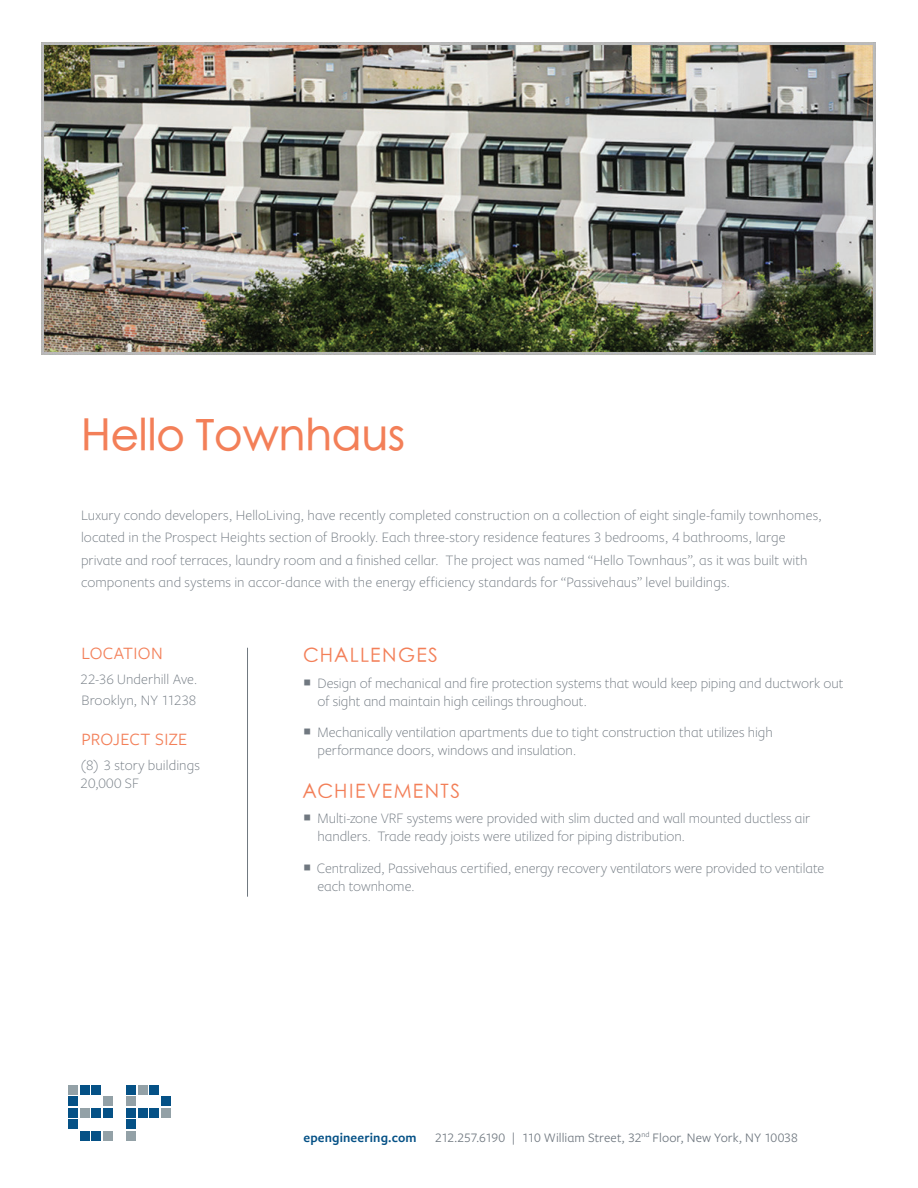
<style>
.page{position:relative;width:918px;height:1188px;background:#fff}
.page>*{position:absolute;margin:0;border:0;box-sizing:border-box;transform-origin:0 0}
.t1{font:500 43.5px "ST Heiti TC";color:#f37f58}
.t2{font:300 19.5px "ST Heiti TC";letter-spacing:.07em;color:#f37f58}
.t3{font:18px "Freight Sans Pro";letter-spacing:.015em;color:#f37f58}
.t4{font:300 15px/18px "Freight Sans Pro";color:#707880}
.t5{font:13.5px "Freight Sans Pro";letter-spacing:.005em;color:#707880}
.t6{font:600 13.5px "Freight Sans Pro";letter-spacing:.01em;color:#055186}
</style>
<div class="page">
<img style="left:42px;top:43px;width:834px;height:312px">
<div style="left:68px;top:1085px;width:10px;height:9px;background:#93a1a7"></div>
<div style="left:80px;top:1085px;width:9px;height:9px;background:#055186"></div>
<div style="left:92px;top:1085px;width:9px;height:9px;background:#055186"></div>
<div style="left:103px;top:1097px;width:9px;height:9px;background:#93a1a7"></div>
<div style="left:103px;top:1108px;width:9px;height:9px;background:#055186"></div>
<div style="left:92px;top:1108px;width:9px;height:9px;background:#055186"></div>
<div style="left:80px;top:1108px;width:9px;height:9px;background:#93a1a7"></div>
<div style="left:68px;top:1108px;width:10px;height:9px;background:#055186"></div>
<div style="left:68px;top:1120px;width:10px;height:9px;background:#055186"></div>
<div style="left:80px;top:1131px;width:9px;height:10px;background:#055186"></div>
<div style="left:92px;top:1131px;width:9px;height:10px;background:#055186"></div>
<div style="left:103px;top:1131px;width:9px;height:10px;background:#93a1a7"></div>
<div style="left:68px;top:1097px;width:10px;height:9px;background:#055186"></div>
<div style="left:126px;top:1085px;width:10px;height:9px;background:#055186"></div>
<div style="left:138px;top:1085px;width:9px;height:9px;background:#93a1a7"></div>
<div style="left:150px;top:1085px;width:9px;height:9px;background:#055186"></div>
<div style="left:161px;top:1097px;width:9px;height:9px;background:#055186"></div>
<div style="left:161px;top:1108px;width:9px;height:9px;background:#93a1a7"></div>
<div style="left:150px;top:1108px;width:9px;height:9px;background:#055186"></div>
<div style="left:138px;top:1108px;width:9px;height:9px;background:#055186"></div>
<div style="left:126px;top:1108px;width:10px;height:9px;background:#055186"></div>
<div style="left:126px;top:1120px;width:10px;height:9px;background:#055186"></div>
<div style="left:126px;top:1131px;width:10px;height:10px;background:#93a1a7"></div>
<div style="left:126px;top:1097px;width:10px;height:9px;background:#93a1a7"></div>
<hr style="left:247px;top:648px;width:1px;height:249px;background:#707880">
<h1 class="t1" style="left:81px;top:413px;width:326px">Hello Townhaus</h1>
<p class="t4" style="left:81px;top:503px;width:742px;line-height:22.5px">Luxury condo developers, HelloLiving, have recently completed construction on a collection of eight single-family townhomes, located in the Prospect Heights section of Brookly. Each three-story residence features 3 bedrooms, 4 bathrooms, large private and roof terraces, laundry room and a finished cellar. The project was named “Hello Townhaus”, as it was built with components and systems in accor-dance with the energy efficiency standards for “Passivehaus” level buildings.</p>
<p class="t3" style="left:81px;top:641px;width:83px">LOCATION</p>
<p class="t4" style="left:81px;top:668px;width:118px;line-height:21px">22-36 Underhill Ave.<br>Brooklyn, NY 11238</p>
<p class="t3" style="left:81px;top:727px;width:107px">PROJECT SIZE</p>
<p class="t4" style="left:79px;top:755px;width:122px">(8) 3 story buildings<br>20,000 SF</p>
<h2 class="t2" style="left:303px;top:639px;width:136px">CHALLENGES</h2>
<p class="t4" style="left:317px;top:673px;width:528px">Design of mechanical and fire protection systems that would keep piping and ductwork out of sight and maintain high ceilings throughout.</p>
<p class="t4" style="left:317px;top:723px;width:457px">Mechanically ventilation apartments due to tight construction that utilizes high performance doors, windows and insulation.</p>
<h2 class="t2" style="left:302px;top:775px;width:159px">ACHIEVEMENTS</h2>
<p class="t4" style="left:317px;top:809px;width:494px">Multi-zone VRF systems were provided with slim ducted and wall mounted ductless air handlers. Trade ready joists were utilized for piping distribution.</p>
<p class="t4" style="left:317px;top:858px;width:509px">Centralized, Passivehaus certified, energy recovery ventilators were provided to ventilate each townhome.</p>
<p class="t6" style="left:303px;top:1128px;width:115px">epengineering.com</p>
<p class="t5" style="left:435px;top:1129px;width:364px">212.257.6190 | 110 William Street, 32<sup>nd</sup> Floor, New York, NY 10038</p>
</div>
